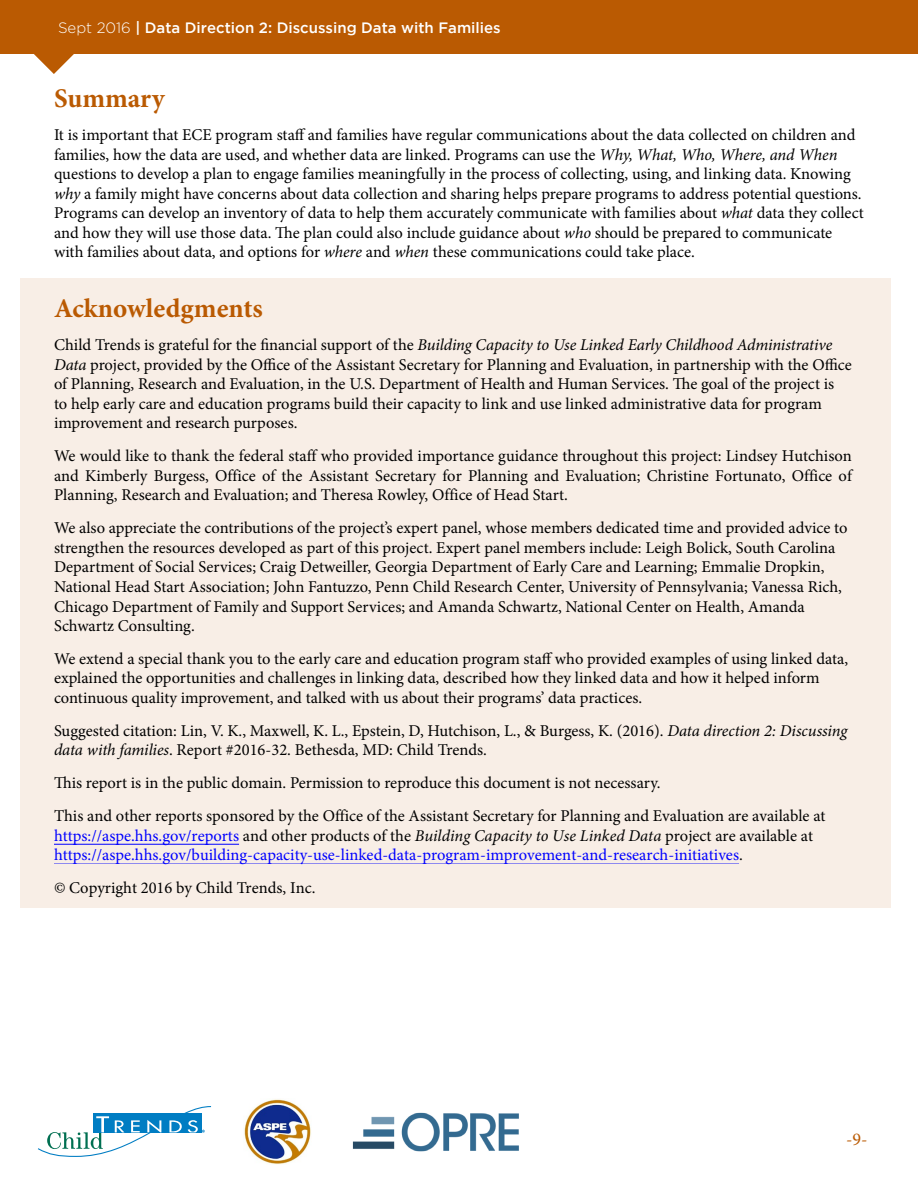
<style>
.page{position:relative;width:918px;height:1188px;background:#fff}
.page>*{position:absolute;margin:0;border:0;box-sizing:border-box;transform-origin:0 0}
.t1{font:700 27px "Minion Pro";color:#ba5a02}
.t2{font:18px "Minion Pro";color:#ba5a02}
.t3{font:16.5px/19.5px "Minion Pro";color:#000}
.t4{font:16.5px/19.5px "Minion Pro";color:#00f}
.t5{font:500 15px "Gotham";color:#fff}
.s1{font-weight:300}
.s2{font-style:italic}
.s3{color:#000}
.s4{font-style:italic;color:#000}
</style>
<div class="page">
<div style="left:0;top:0;width:918px;height:54px;background:#ba5a02"></div>
<svg style="left:34px;top:54px;width:40px;height:20px"></svg>
<div style="left:21px;top:279px;width:870px;height:629px;background:#f8eee6"></div>
<svg style="left:38px;top:1106px;width:173px;height:51px"></svg>
<img style="left:244px;top:1099px;width:67px;height:65px">
<img style="left:352px;top:1113px;width:167px;height:38px">
<hr style="left:54px;top:863px;width:685px;height:1px;background:#00f">
<hr style="left:54px;top:844px;width:185px;height:1px;background:#00f">
<p class="t5" style="left:58px;top:20px;width:444px"><span class="s1">Sept 2016</span> | Data Direction 2: Discussing Data with Families</p>
<h1 class="t1" style="left:54px;top:80px;width:112px">Summary</h1>
<p class="t3" style="left:54px;top:125px;width:811px">It is important that ECE program staff and families have regular communications about the data collected on children and families, how the data are used, and whether data are linked. Programs can use the <span class="s2">Why, What, Who, Where, and When </span>questions to develop a plan to engage families meaningfully in the process of collecting, using, and linking data. Knowing <span class="s2">why</span> a family might have concerns about data collection and sharing helps prepare programs to address potential questions.<br>Programs can develop an inventory of data to help them accurately communicate with families about <span class="s2">what</span> data they collect and how they will use those data. The plan could also include guidance about <span class="s2">who</span> should be prepared to communicate with families about data, and options for <span class="s2">where</span> and <span class="s2">when</span> these communications could take place.</p>
<h1 class="t1" style="left:54px;top:290px;width:210px">Acknowledgments</h1>
<p class="t3" style="left:54px;top:336px;width:799px">Child Trends is grateful for the financial support of the <span class="s2">Building Capacity to Use Linked Early Childhood Administrative Data</span> project, provided by the Office of the Assistant Secretary for Planning and Evaluation, in partnership with the Office of Planning, Research and Evaluation, in the U.S. Department of Health and Human Services. The goal of the project is<br>to help early care and education programs build their capacity to link and use linked administrative data for program improvement and research purposes.</p>
<p class="t3" style="left:54px;top:446px;width:799px;text-align:justify">We would like to thank the federal staff who provided importance guidance throughout this project: Lindsey Hutchison and Kimberly Burgess, Office of the Assistant Secretary for Planning and Evaluation; Christine Fortunato, Office of Planning, Research and Evaluation; and Theresa Rowley, Office of Head Start.</p>
<p class="t3" style="left:54px;top:518px;width:795px">We also appreciate the contributions of the project’s expert panel, whose members dedicated time and provided advice to strengthen the resources developed as part of this project. Expert panel members include: Leigh Bolick, South Carolina Department of Social Services; Craig Detweiller, Georgia Department of Early Care and Learning; Emmalie Dropkin, National Head Start Association; John Fantuzzo, Penn Child Research Center, University of Pennsylvania; Vanessa Rich, Chicago Department of Family and Support Services; and Amanda Schwartz, National Center on Health, Amanda Schwartz Consulting.</p>
<p class="t3" style="left:54px;top:649px;width:796px">We extend a special thank you to the early care and education program staff who provided examples of using linked data, explained the opportunities and challenges in linking data, described how they linked data and how it helped inform continuous quality improvement, and talked with us about their programs’ data practices.</p>
<p class="t3" style="left:54px;top:721px;width:795px">Suggested citation: Lin, V. K., Maxwell, K. L., Epstein, D, Hutchison, L., &amp; Burgess, K. (2016). <span class="s2">Data direction 2: Discussing data with families</span>. Report #2016-32. Bethesda, MD: Child Trends.</p>
<p class="t3" style="left:54px;top:767px;width:773px;line-height:33px">This report is in the public domain. Permission to reproduce this document is not necessary.<br>This and other reports sponsored by the Office of the Assistant Secretary for Planning and Evaluation are available at</p>
<p class="t4" style="left:54px;top:826px;width:761px">https://aspe.hhs.gov/reports <span class="s3">and other products of the</span> <span class="s4">Building Capacity to Use Linked Data</span> <span class="s3">project are available at </span>https://aspe.hhs.gov/building-capacity-use-linked-data-program-improvement-and-research-initiatives<span class="s3">.</span></p>
<p class="t3" style="left:54px;top:879px;width:263px">© Copyright 2016 by Child Trends, Inc.</p>
<p class="t2" style="left:846px;top:1127px;width:23px">-9-</p>
</div>
